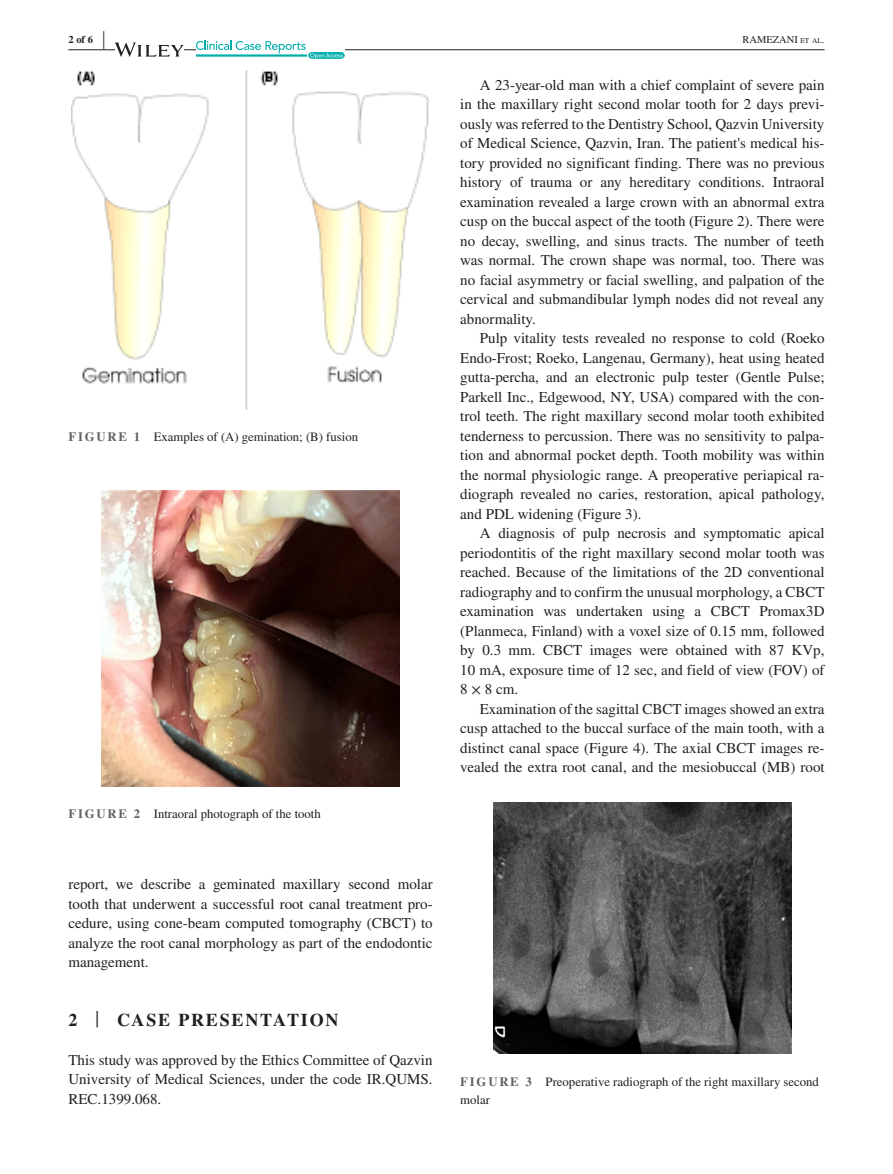
<style>
.page{position:relative;width:893px;height:1174px;background:#fff}
.page>*{position:absolute;margin:0;border:0;box-sizing:border-box;transform-origin:0 0}
.t1{font:700 25.95px "STIX";color:#231f20;scale:.36 1}
.t2{font:700 18px "STIX";letter-spacing:.1em;color:#231f20}
.t3{font:15px/19.5px "STIX";color:#231f20;text-align:justify}
.t4{font:12.75px/18px "STIX";color:#231f20}
.t5{font:10.5px "STIX";color:#231f20}
.t6{font:700 10.5px "STIX";color:#231f20}
.s1{font-size:7.35px}
.s2{font-weight:700;color:#636366}
.s3{font-weight:400;font-size:23.7px}
</style>
<div class="page">
<hr style="left:68px;top:49px;width:756px;height:1px;background:#231f20">
<svg style="left:115px;top:43px;width:69px;height:14px"></svg>
<svg style="left:196px;top:41px;width:149px;height:18px"></svg>
<img style="left:72px;top:70px;width:357px;height:339px">
<img style="left:102px;top:490px;width:297px;height:296px">
<img style="left:494px;top:802px;width:297px;height:251px">
<p class="t6" style="left:68px;top:33px;width:26px">2 of 6</p>
<h1 class="t1" style="left:103px;top:24px;width:7px">|</h1>
<p class="t5" style="left:742px;top:32px;width:84px">RAMEZANI <span class="s1">et al</span>.</p>
<p class="t4" style="left:68px;top:428px;width:291px"><span class="s2">FIGURE 1</span> Examples of (A) gemination; (B) fusion</p>
<p class="t4" style="left:68px;top:805px;width:254px"><span class="s2">FIGURE 2</span> Intraoral photograph of the tooth</p>
<p class="t3" style="left:68px;top:875px;width:366px">report, we describe a geminated maxillary second molar tooth that underwent a successful root canal treatment pro&shy;cedure, using cone-beam computed tomography (CBCT) to analyze the root canal morphology as part of the endodontic management.</p>
<p class="t2" style="left:68px;top:1009px;width:272px">2 <span class="s3">|</span> CASE PRESENTATION</p>
<p class="t3" style="left:68px;top:1051px;width:366px">This study was approved by the Ethics Committee of Qazvin University of Medical Sciences, under the code IR.QUMS.<br>REC.1399.068.</p>
<p class="t3" style="left:460px;top:76px;width:366px;text-indent:19px">A 23-year-old man with a chief complaint of severe pain in the maxillary right second molar tooth for 2 days previ&shy;ously was referred to the Dentistry School, Qazvin University of Medical Science, Qazvin, Iran. The patient's medical his&shy;tory provided no significant finding. There was no previous history of trauma or any hereditary conditions. Intraoral examination revealed a large crown with an abnormal extra cusp on the buccal aspect of the tooth (Figure 2). There were no decay, swelling, and sinus tracts. The number of teeth was normal. The crown shape was normal, too. There was no facial asymmetry or facial swelling, and palpation of the cervical and submandibular lymph nodes did not reveal any abnormality.</p>
<p class="t3" style="left:460px;top:329px;width:366px;text-indent:20px">Pulp vitality tests revealed no response to cold (Roeko Endo-Frost; Roeko, Langenau, Germany), heat using heated gutta-percha, and an electronic pulp tester (Gentle Pulse; Parkell Inc., Edgewood, NY, USA) compared with the con&shy;trol teeth. The right maxillary second molar tooth exhibited tenderness to percussion. There was no sensitivity to palpa&shy;tion and abnormal pocket depth. Tooth mobility was within the normal physiologic range. A preoperative periapical ra&shy;diograph revealed no caries, restoration, apical pathology, and PDL widening (Figure 3).</p>
<p class="t3" style="left:460px;top:524px;width:366px;text-indent:20px">A diagnosis of pulp necrosis and symptomatic apical periodontitis of the right maxillary second molar tooth was reached. Because of the limitations of the 2D conventional radiography and to confirm the unusual morphology, a CBCT examination was undertaken using a CBCT Promax3D (Planmeca, Finland) with a voxel size of 0.15 mm, followed by 0.3 mm. CBCT images were obtained with 87 KVp, 10 mA, exposure time of 12 sec, and field of view (FOV) of 8 × 8 cm.</p>
<p class="t3" style="left:460px;top:700px;width:366px;text-indent:20px">Examination of the sagittal CBCT images showed an extra cusp attached to the buccal surface of the main tooth, with a distinct canal space (Figure 4). The axial CBCT images re&shy;vealed the extra root canal, and the mesiobuccal (MB) root</p>
<p class="t4" style="left:460px;top:1073px;width:360px"><span class="s2">FIGURE 3</span> Preoperative radiograph of the right maxillary second molar</p>
</div>
